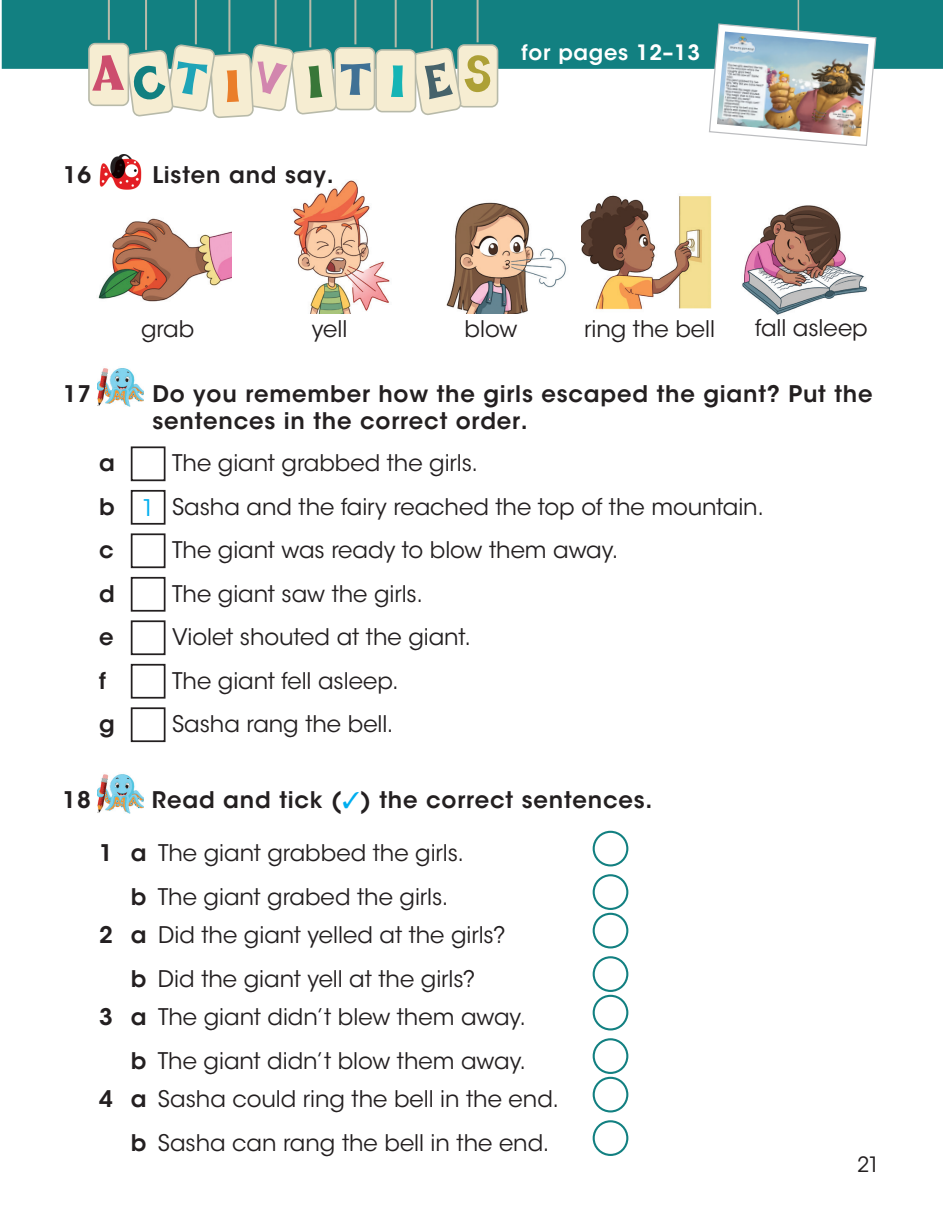
<style>
.page{position:relative;width:943px;height:1216px;background:#fff}
.page>*{position:absolute;margin:0;border:0;box-sizing:border-box;transform-origin:0 0}
.t1{font:22.75px/43.4px "ITC Avant Garde Std";color:#231f20}
.t2{font:600 22.75px/27.3px "ITC Avant Garde Std";letter-spacing:.035em;color:#231f20}
.t3{font:600 21px "ITC Avant Garde Std";letter-spacing:.035em;color:#fff}
.t4{font:21px "ITC Avant Garde Std";color:#231f20}
.s1{font-weight:600}
.s2{color:#00aeef}
</style>
<div class="page">
<div style="left:2px;top:0;width:941px;height:69px;background:#128081"></div>
<div style="left:458px;top:45px;width:39px;height:62px;background:#f6edd2;border-radius:6px"></div>
<div style="left:457px;top:44px;width:41px;height:63px;border:2px solid #b8baa9;border-radius:6px"></div>
<svg style="left:410px;top:46px;width:84px;height:70px"></svg>
<div style="left:376px;top:50px;width:39px;height:62px;background:#f6edd2;border-radius:6px"></div>
<div style="left:375px;top:49px;width:41px;height:63px;border:2px solid #b8baa9;border-radius:6px"></div>
<svg style="left:391px;top:65px;width:12px;height:32px"></svg>
<div style="left:335px;top:48px;width:39px;height:61px;background:#f6edd2;border-radius:6px"></div>
<div style="left:334px;top:47px;width:41px;height:63px;border:2px solid #b8baa9;border-radius:6px"></div>
<div style="left:89px;top:44px;width:39px;height:61px;background:#f6edd2;border-radius:6px"></div>
<div style="left:88px;top:43px;width:41px;height:63px;border:2px solid #b8baa9;border-radius:6px"></div>
<svg style="left:92px;top:44px;width:279px;height:74px"></svg>
<hr style="left:108px;top:0;width:2px;height:40px;background:#b8baa9">
<hr style="left:145px;top:0;width:2px;height:50px;background:#b8baa9">
<hr style="left:195px;top:0;width:2px;height:44px;background:#b8baa9">
<hr style="left:228px;top:0;width:2px;height:52px;background:#b8baa9">
<hr style="left:275px;top:0;width:2px;height:44px;background:#b8baa9">
<hr style="left:309px;top:0;width:2px;height:47px;background:#b8baa9">
<hr style="left:354px;top:0;width:2px;height:44px;background:#b8baa9">
<hr style="left:395px;top:0;width:2px;height:47px;background:#b8baa9">
<hr style="left:431px;top:0;width:2px;height:48px;background:#b8baa9">
<hr style="left:476px;top:0;width:2px;height:42px;background:#b8baa9">
<img style="left:293px;top:180px;width:97px;height:133px">
<img style="left:446px;top:202px;width:120px;height:111px">
<img style="left:582px;top:195px;width:130px;height:115px">
<img style="left:742px;top:205px;width:125px;height:110px">
<img style="left:99px;top:154px;width:43px;height:36px">
<img style="left:98px;top:368px;width:46px;height:39px">
<img style="left:97px;top:774px;width:47px;height:40px">
<hr style="left:797px;top:0;width:2px;height:30px;background:#b8baa9">
<img style="left:708px;top:23px;width:169px;height:123px">
<div style="left:131px;top:446px;width:34px;height:35px;border:2px solid #231f20"></div>
<div style="left:131px;top:490px;width:34px;height:34px;border:2px solid #231f20"></div>
<div style="left:131px;top:533px;width:34px;height:35px;border:2px solid #231f20"></div>
<div style="left:131px;top:577px;width:34px;height:34px;border:2px solid #231f20"></div>
<div style="left:131px;top:620px;width:34px;height:35px;border:2px solid #231f20"></div>
<div style="left:131px;top:664px;width:34px;height:34px;border:2px solid #231f20"></div>
<div style="left:131px;top:707px;width:34px;height:35px;border:2px solid #231f20"></div>
<div style="left:592px;top:830px;width:36px;height:36px;border:2px solid #128081;border-radius:50%"></div>
<div style="left:592px;top:874px;width:36px;height:35px;border:2px solid #128081;border-radius:50%"></div>
<div style="left:592px;top:912px;width:36px;height:36px;border:2px solid #128081;border-radius:50%"></div>
<div style="left:592px;top:956px;width:36px;height:35px;border:2px solid #128081;border-radius:50%"></div>
<div style="left:592px;top:994px;width:36px;height:36px;border:2px solid #128081;border-radius:50%"></div>
<div style="left:592px;top:1038px;width:36px;height:35px;border:2px solid #128081;border-radius:50%"></div>
<div style="left:592px;top:1076px;width:36px;height:36px;border:2px solid #128081;border-radius:50%"></div>
<div style="left:592px;top:1120px;width:36px;height:35px;border:2px solid #128081;border-radius:50%"></div>
<img style="left:98px;top:218px;width:133px;height:84px">
<p class="t2" style="left:63px;top:161px;width:30px">16</p>
<p class="t2" style="left:152px;top:161px;width:183px">Listen and say.</p>
<p class="t3" style="left:521px;top:39px;width:180px">for pages 12–13</p>
<p class="t1" style="left:141px;top:308px;width:55px">grab</p>
<p class="t1" style="left:312px;top:308px;width:37px">yell</p>
<p class="t1" style="left:464px;top:308px;width:54px">blow</p>
<p class="t1" style="left:584px;top:307px;width:132px">ring the bell</p>
<p class="t1" style="left:755px;top:306px;width:114px">fall asleep</p>
<p class="t2" style="left:63px;top:380px;width:30px">17</p>
<p class="t2" style="left:152px;top:380px;width:721px">Do you remember how the girls escaped the giant? Put the sentences in the correct order.</p>
<p class="t1" style="left:99px;top:441px;width:666px;text-indent:73px">The giant grabbed the girls.<br><span class="s1">b</span> <span class="s2">1</span> Sasha and the fairy reached the top of the mountain. <span class="s1">c</span></p>
<p class="t2" style="left:99px;top:449px;width:17px">a</p>
<p class="t1" style="left:172px;top:528px;width:448px">The giant was ready to blow them away.</p>
<p class="t2" style="left:99px;top:579px;width:17px">d</p>
<p class="t1" style="left:172px;top:572px;width:252px">The giant saw the girls.</p>
<p class="t2" style="left:99px;top:623px;width:16px">e</p>
<p class="t1" style="left:172px;top:615px;width:300px">Violet shouted at the giant.</p>
<p class="t2" style="left:99px;top:666px;width:8px">f</p>
<p class="t1" style="left:172px;top:659px;width:228px">The giant fell asleep.</p>
<p class="t2" style="left:99px;top:710px;width:17px">g</p>
<p class="t1" style="left:172px;top:702px;width:223px">Sasha rang the bell.</p>
<p class="t2" style="left:63px;top:786px;width:30px">18</p>
<p class="t2" style="left:152px;top:786px;width:502px">Read and tick (<span class="s2">✓</span>) the correct sentences.</p>
<p class="t1" style="left:131px;top:831px;width:335px;text-indent:-32px"><span class="s1">1 a</span> The giant grabbed the girls. <span class="s1">b</span> The giant grabed the girls.</p>
<p class="t1" style="left:99px;top:913px;width:408px;text-align:center"><span class="s1">2 a</span> Did the giant yelled at the girls? <span class="s1">b</span> Did the giant yell at the girls?</p>
<p class="t1" style="left:99px;top:995px;width:428px;text-align:right"><span class="s1">3 a</span> The giant didn’t blew them away. <span class="s1">b</span> The giant didn’t blow them away.</p>
<p class="t1" style="left:131px;top:1077px;width:430px;text-indent:-32px"><span class="s1">4 a</span> Sasha could ring the bell in the end. <span class="s1">b</span> Sasha can rang the bell in the end.</p>
<p class="t4" style="left:857px;top:1151px;width:24px">21</p>
</div>
